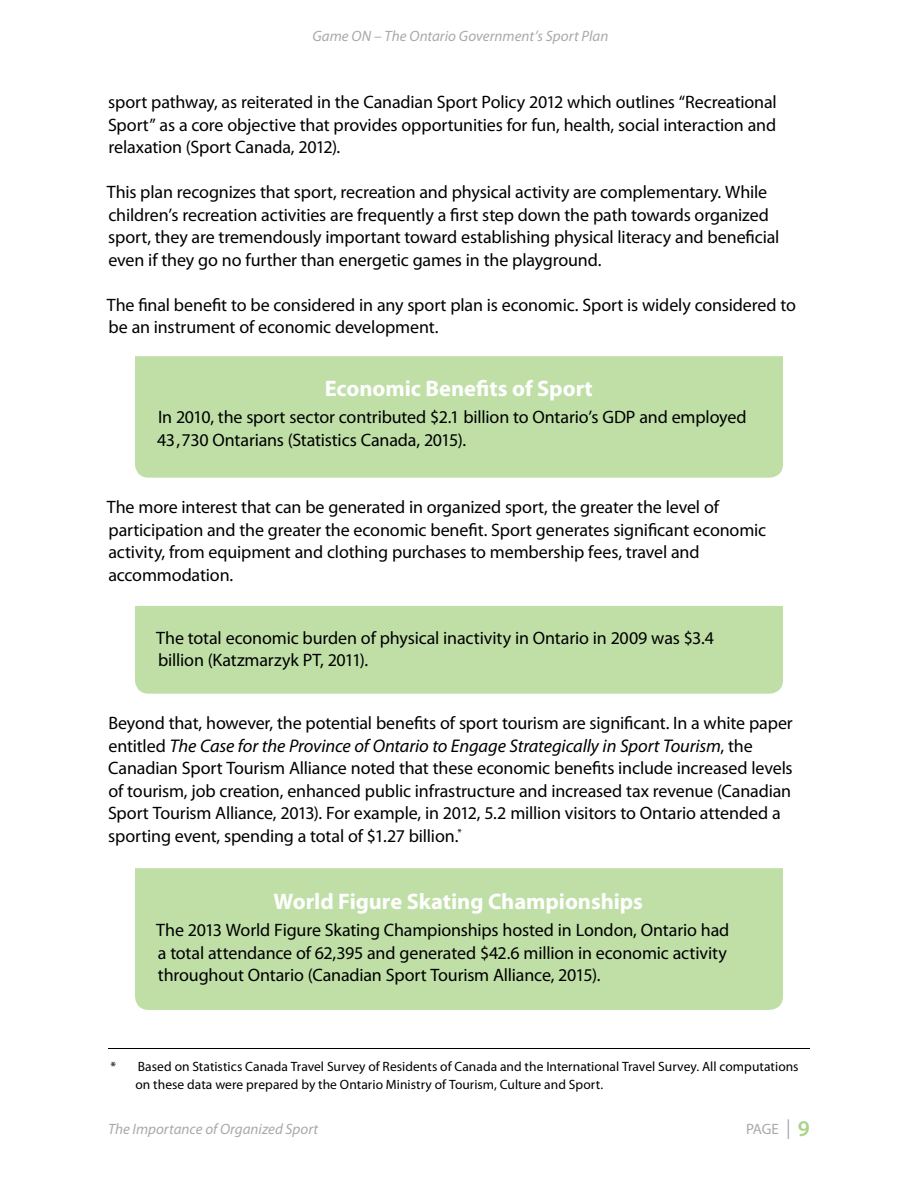
<style>
.page{position:relative;width:918px;height:1188px;background:#fff}
.page>*{position:absolute;margin:0;border:0;box-sizing:border-box;transform-origin:0 0}
.t1{font:700 22.5px "Myriad Pro";letter-spacing:-.005em;color:#fff}
.Body{font:italic 18.3px "Myriad Pro";letter-spacing:-.005em;color:#000}
.Body-2{font:18px/22.5px "Myriad Pro";letter-spacing:-.01em;color:#000}
.t2{font:italic 15px "Myriad Pro";color:#a7a9ac}
.t3{font:15px "Myriad Pro";color:#a7a9ac}
.Footnote{font:13.5px/18px "Myriad Pro";color:#000}
.s1{font-style:normal;font-size:18px}
.s2{font-stretch:condensed;font-size:19.5px}
.s3{font-weight:600;font-size:22.5px;color:#aad48a}
</style>
<div class="page">
<div style="left:135px;top:356px;width:648px;height:122px;background:#bfdfa7"></div>
<div style="left:135px;top:606px;width:648px;height:88px;background:#bfdfa7"></div>
<div style="left:135px;top:868px;width:648px;height:142px;background:#bfdfa7"></div>
<hr style="left:108px;top:1048px;width:702px;height:1px;background:#000">
<p class="t2" style="left:312px;top:26px;width:298px">Game ON – The Ontario Government’s Sport Plan</p>
<p class="Body-2" style="left:108px;top:90px;width:670px;text-align:justify">sport pathway, as reiterated in the Canadian Sport Policy 2012 which outlines “Recreational Sport” as a core objective that provides opportunities for fun, health, social interaction and relaxation (Sport Canada, 2012).</p>
<p class="Body-2" style="left:107px;top:180px;width:674px">This plan recognizes that sport, recreation and physical activity are complementary. While children’s recreation activities are frequently a first step down the path towards organized sport, they are tremendously important toward establishing physical literacy and beneficial even if they go no further than energetic games in the playground.</p>
<p class="Body-2" style="left:107px;top:293px;width:691px">The final benefit to be considered in any sport plan is economic. Sport is widely considered to be an instrument of economic development.</p>
<p class="t1" style="left:325px;top:374px;width:270px">Economic Benefits of Sport</p>
<p class="Body-2" style="left:157px;top:405px;width:591px">In 2010, the sport sector contributed $2.1 billion to Ontario’s GDP and employed<br>43,730 Ontarians (Statistics Canada, 2015).</p>
<p class="Body-2" style="left:107px;top:495px;width:661px">The more interest that can be generated in organized sport, the greater the level of participation and the greater the economic benefit. Sport generates significant economic activity, from equipment and clothing purchases to membership fees, travel and accommodation.</p>
<p class="Body-2" style="left:156px;top:626px;width:559px">The total economic burden of physical inactivity in Ontario in 2009 was $3.4 billion (Katzmarzyk PT, 2011).</p>
<p class="Body-2" style="left:108px;top:711px;width:686px">Beyond that, however, the potential benefits of sport tourism are significant. In a white paper</p>
<p class="Body" style="left:109px;top:734px;width:646px"><span class="s1">entitled</span> The Case for the Province of Ontario to Engage Strategically in Sport Tourism<span class="s1">, the</span></p>
<p class="Body-2" style="left:108px;top:756px;width:686px">Canadian Sport Tourism Alliance noted that these economic benefits include increased levels of tourism, job creation, enhanced public infrastructure and increased tax revenue (Canadian Sport Tourism Alliance, 2013). For example, in 2012, 5.2 million visitors to Ontario attended a sporting event, spending a total of $1.27 billion.<sup>*</sup></p>
<p class="t1" style="left:274px;top:887px;width:371px">World Figure Skating Championships</p>
<p class="Body-2" style="left:156px;top:918px;width:575px">The 2013 World Figure Skating Championships hosted in London, Ontario had a total attendance of 62,395 and generated $42.6 million in economic activity throughout Ontario (Canadian Sport Tourism Alliance, 2015).</p>
<p class="Footnote" style="left:135px;top:1057px;width:665px;text-indent:-25px">* Based on Statistics Canada Travel Survey of Residents of Canada and the International Travel Survey. All computations on these data were prepared by the Ontario Ministry of Tourism, Culture and Sport.</p>
<p class="t2" style="left:108px;top:1120px;width:212px">The Importance of Organized Sport</p>
<p class="t3" style="left:746px;top:1120px;width:65px">PAGE <span class="s2">|</span> <span class="s3">9</span></p>
</div>
